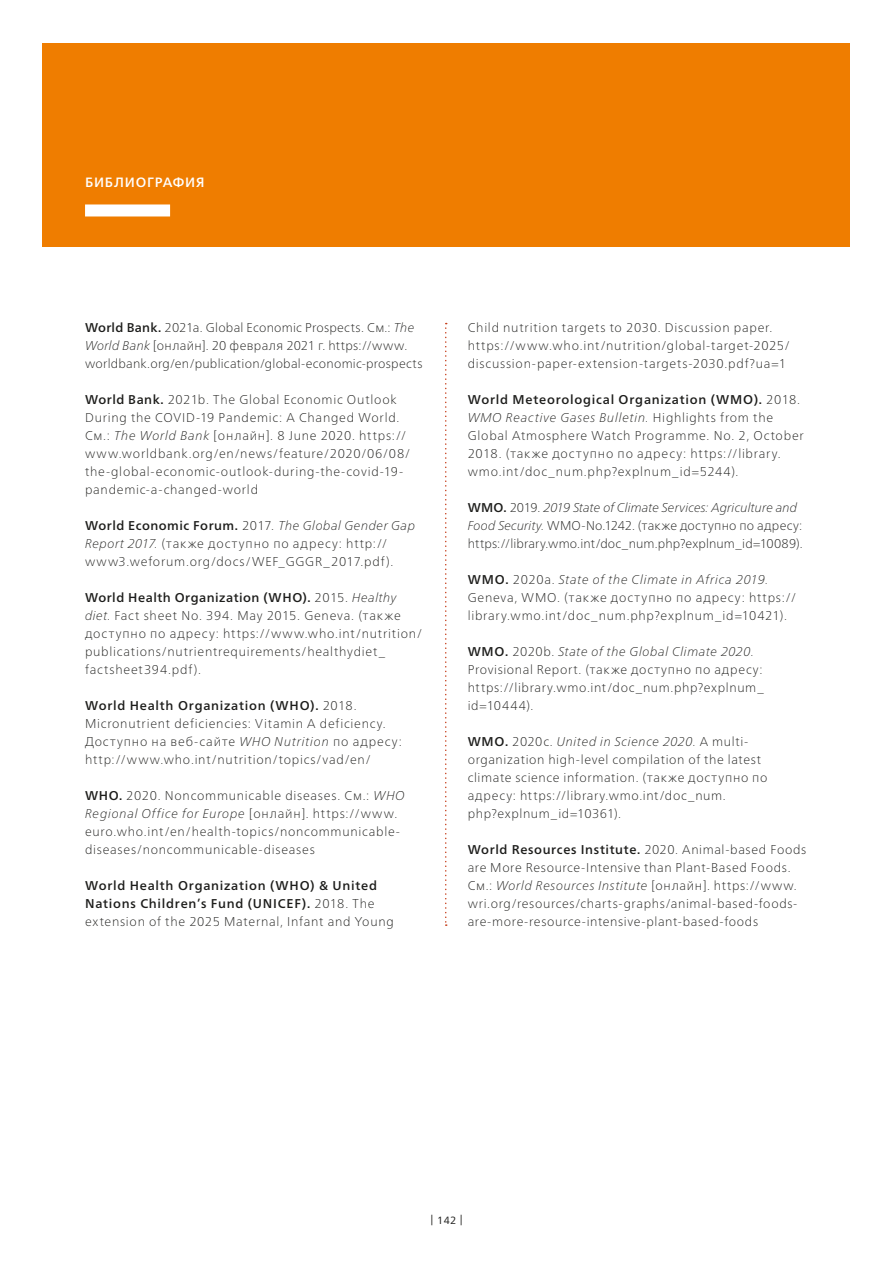
<style>
.page{position:relative;width:893px;height:1263px;background:#fff}
.page>*{position:absolute;margin:0;border:0;box-sizing:border-box;transform-origin:0 0}
.t1{font:500 13.5px "Frutiger Neue LTCYR";letter-spacing:.055em;color:#fff}
.t2{font:100 12.75px/18px "Frutiger Neue LTCYR";letter-spacing:.055em;color:#1d1d1b}
.t3{font:100 12.75px/18px "Frutiger Neue LTCYR";letter-spacing:.015em;color:#1d1d1b}
.t4{font:100 12.75px/18px "Frutiger Neue LTCYR";letter-spacing:.02em;color:#1d1d1b}
.t5{font:500 12.75px/18px "Frutiger Neue LTCYR";letter-spacing:.06em;color:#1d1d1b}
.t6{font:10.5px "Frutiger Neue LTCYR";color:#1d1d1b}
.s1{font-weight:500}
.s2{font-style:italic}
.s3{font-weight:100}
</style>
<div class="page">
<div style="left:43px;top:43px;width:807px;height:204px;background:#ef7d00"></div>
<svg style="left:445px;top:323px;width:2px;height:603px"></svg>
<div style="left:85px;top:204px;width:85px;height:12px;background:#fff"></div>
<p class="t1" style="left:85px;top:175px;width:121px">БИБЛИОГРАФИЯ</p>
<p class="t4" style="left:85px;top:318px;width:339px"><span class="s1">World Bank.</span> 2021a. Global Economic Prospects. См.: <span class="s2">The<br>World Bank</span> [онлайн]. 20 февраля 2021 г. https://www. worldbank.org/en/publication/global-economic-prospects</p>
<p class="t2" style="left:85px;top:390px;width:327px"><span class="s1">World Bank.</span> 2021b. The Global Economic Outlook During the COVID-19 Pandemic: A Changed World.<br>См.: <span class="s2">The World Bank</span> [онлайн]. 8 June 2020. https:// www.worldbank.org/en/news/feature/2020/06/08/ the-global-economic-outlook-during-the-covid-19- pandemic-a-changed-world</p>
<p class="t2" style="left:85px;top:516px;width:331px"><span class="s1">World Economic Forum.</span> 2017. <span class="s2">The Global Gender Gap<br>Report 2017.</span> (также доступно по адресу: http:// www3.weforum.org/docs/WEF_GGGR_2017.pdf).</p>
<p class="t2" style="left:85px;top:588px;width:339px"><span class="s1">World Health Organization (WHO).</span> 2015. <span class="s2">Healthy diet.</span> Fact sheet No. 394. May 2015. Geneva. (также доступно по адресу: https://www.who.int/nutrition/ publications/nutrientrequirements/healthydiet_ factsheet394.pdf).</p>
<p class="t2" style="left:85px;top:696px;width:318px"><span class="s1">World Health Organization (WHO).</span> 2018.<br>Micronutrient deficiencies: Vitamin A deficiency.<br>Доступно на веб-сайте <span class="s2">WHO Nutrition</span> по адресу: http://www.who.int/nutrition/topics/vad/en/</p>
<p class="t2" style="left:85px;top:786px;width:321px"><span class="s1">WHO.</span> 2020. Noncommunicable diseases. См.: <span class="s2">WHO Regional Office for Europe</span> [онлайн]. https://www. euro.who.int/en/health-topics/noncommunicable&shy;diseases/noncommunicable-diseases</p>
<p class="t5" style="left:85px;top:876px;width:310px">World Health Organization (WHO) &amp; United<br>Nations Children’s Fund (UNICEF). <span class="s3">2018. The extension of the 2025 Maternal, Infant and Young</span></p>
<p class="t2" style="left:468px;top:318px;width:324px">Child nutrition targets to 2030. Discussion paper. https://www.who.int/nutrition/global-target-2025/ discussion-paper-extension-targets-2030.pdf?ua=1</p>
<p class="t2" style="left:468px;top:390px;width:337px"><span class="s1">World Meteorological Organization (WMO).</span> 2018.<br><span class="s2">WMO Reactive Gases Bulletin.</span> Highlights from the Global Atmosphere Watch Programme. No. 2, October 2018. (также доступно по адресу: https://library. wmo.int/doc_num.php?explnum_id=5244).</p>
<p class="t3" style="left:468px;top:498px;width:336px"><span class="s1">WMO.</span> 2019. <span class="s2">2019 State of Climate Services: Agriculture and<br>Food Security.</span> WMO-No.1242. (также доступно по адресу: https://library.wmo.int/doc_num.php?explnum_id=10089).</p>
<p class="t2" style="left:468px;top:570px;width:330px"><span class="s1">WMO.</span> 2020a. <span class="s2">State of the Climate in Africa 2019.<br></span>Geneva, WMO. (также доступно по адресу: https:// library.wmo.int/doc_num.php?explnum_id=10421).</p>
<p class="t2" style="left:468px;top:642px;width:298px"><span class="s1">WMO.</span> 2020b. <span class="s2">State of the Global Climate 2020.<br></span>Provisional Report. (также доступно по адресу: https://library.wmo.int/doc_num.php?explnum_ id=10444).</p>
<p class="t2" style="left:468px;top:732px;width:301px"><span class="s1">WMO.</span> 2020c. <span class="s2">United in Science 2020.</span> A multi&shy;organization high-level compilation of the latest climate science information. (также доступно по адресу: https://library.wmo.int/doc_num. php?explnum_id=10361).</p>
<p class="t2" style="left:468px;top:840px;width:340px"><span class="s1">World Resources Institute.</span> 2020. Animal-based Foods are More Resource-Intensive than Plant-Based Foods.<br>См.: <span class="s2">World Resources Institute</span> [онлайн]. https://www. wri.org/resources/charts-graphs/animal-based-foods&shy;are-more-resource-intensive-plant-based-foods</p>
<p class="t6" style="left:431px;top:1214px;width:34px">| 142 |</p>
</div>
